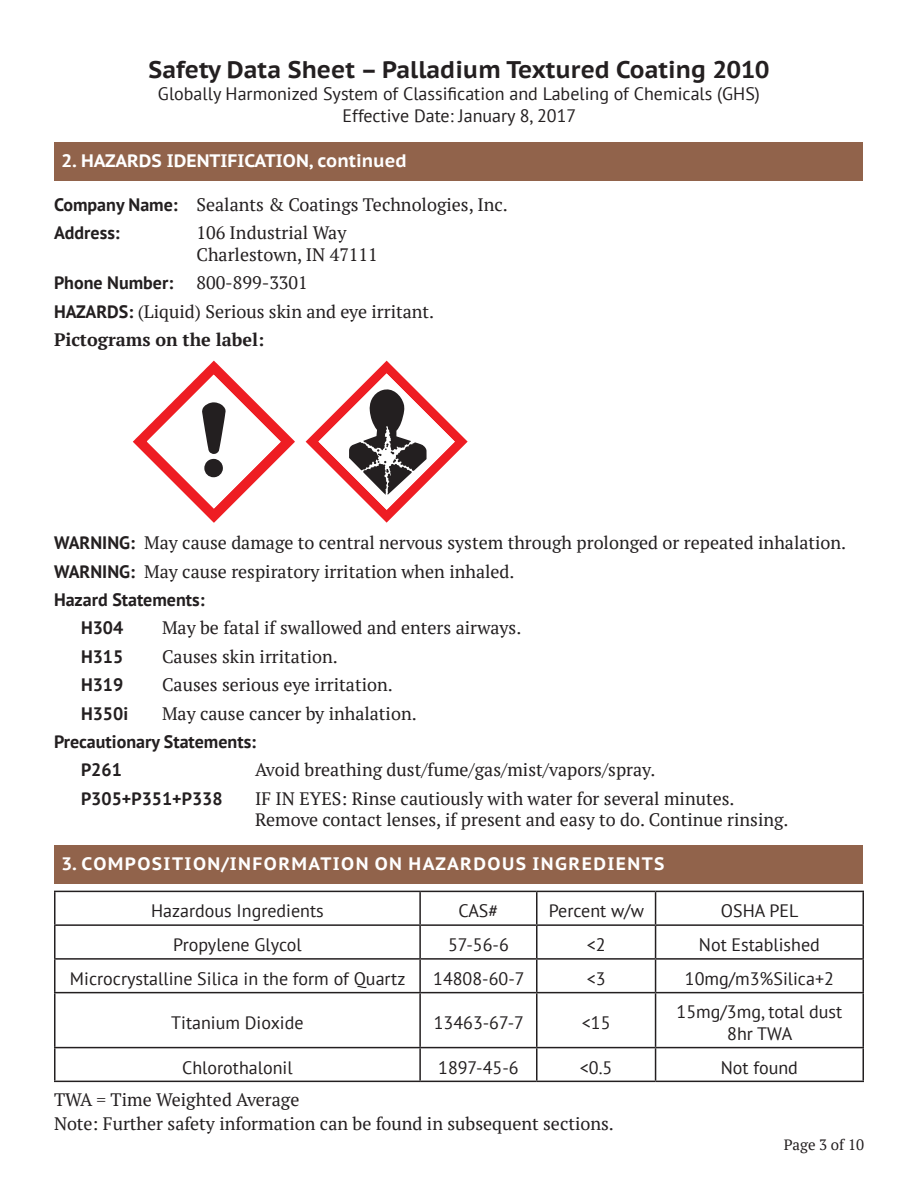
<style>
.page{position:relative;width:918px;height:1188px;background:#fff}
.page>*{position:absolute;margin:0;border:0;box-sizing:border-box;transform-origin:0 0}
.t1{font:700 24px "PT Sans Caption";color:#231f20}
.t2{font:18px/21.6px "PT Serif";color:#231f20}
.t3{font:18px/21.6px "PT Sans";color:#231f20;text-align:center}
.t4{font:700 18px "PT Sans";color:#231f20}
.t5{font:700 18px "PT Sans Caption";letter-spacing:.08em;color:#fff}
.t6{font:700 18px "PT Sans Caption";color:#fff}
.t7{font:700 18px "PT Serif";color:#231f20}
.t8{font:15px "PT Serif";color:#231f20}
.s1{font-family:"PT Sans";font-weight:700}
</style>
<div class="page">
<div style="left:55px;top:142px;width:808px;height:39px;background:#91634b"></div>
<svg style="left:133px;top:361px;width:162px;height:162px"></svg>
<div style="left:204px;top:459px;width:19px;height:18px;background:#231f20;border-radius:50%"></div>
<svg style="left:306px;top:361px;width:162px;height:162px"></svg>
<div style="left:55px;top:845px;width:808px;height:39px;background:#91634b"></div>
<hr style="left:54px;top:891px;width:366px;height:1px;background:#231f20">
<hr style="left:54px;top:892px;width:2px;height:32px;background:#231f20">
<hr style="left:420px;top:891px;width:117px;height:1px;background:#231f20">
<hr style="left:419px;top:892px;width:2px;height:32px;background:#231f20">
<hr style="left:537px;top:891px;width:119px;height:1px;background:#231f20">
<hr style="left:536px;top:892px;width:2px;height:32px;background:#231f20">
<hr style="left:656px;top:891px;width:208px;height:1px;background:#231f20">
<hr style="left:655px;top:892px;width:1px;height:32px;background:#231f20">
<hr style="left:862px;top:892px;width:2px;height:32px;background:#231f20">
<hr style="left:54px;top:924px;width:366px;height:2px;background:#231f20">
<hr style="left:54px;top:926px;width:2px;height:32px;background:#231f20">
<hr style="left:420px;top:924px;width:117px;height:2px;background:#231f20">
<hr style="left:419px;top:926px;width:2px;height:32px;background:#231f20">
<hr style="left:537px;top:924px;width:119px;height:2px;background:#231f20">
<hr style="left:536px;top:926px;width:2px;height:32px;background:#231f20">
<hr style="left:656px;top:924px;width:208px;height:2px;background:#231f20">
<hr style="left:655px;top:926px;width:1px;height:32px;background:#231f20">
<hr style="left:862px;top:926px;width:2px;height:32px;background:#231f20">
<hr style="left:54px;top:958px;width:366px;height:2px;background:#231f20">
<hr style="left:54px;top:960px;width:2px;height:32px;background:#231f20">
<hr style="left:420px;top:958px;width:117px;height:2px;background:#231f20">
<hr style="left:419px;top:960px;width:2px;height:32px;background:#231f20">
<hr style="left:537px;top:958px;width:119px;height:2px;background:#231f20">
<hr style="left:536px;top:960px;width:2px;height:32px;background:#231f20">
<hr style="left:656px;top:958px;width:208px;height:2px;background:#231f20">
<hr style="left:655px;top:960px;width:1px;height:32px;background:#231f20">
<hr style="left:862px;top:960px;width:2px;height:32px;background:#231f20">
<hr style="left:54px;top:992px;width:366px;height:1px;background:#231f20">
<hr style="left:54px;top:993px;width:2px;height:54px;background:#231f20">
<hr style="left:420px;top:992px;width:117px;height:1px;background:#231f20">
<hr style="left:419px;top:993px;width:2px;height:54px;background:#231f20">
<hr style="left:537px;top:992px;width:119px;height:1px;background:#231f20">
<hr style="left:536px;top:993px;width:2px;height:54px;background:#231f20">
<hr style="left:656px;top:992px;width:208px;height:1px;background:#231f20">
<hr style="left:655px;top:993px;width:1px;height:54px;background:#231f20">
<hr style="left:862px;top:993px;width:2px;height:54px;background:#231f20">
<hr style="left:54px;top:1047px;width:366px;height:1px;background:#231f20">
<hr style="left:54px;top:1048px;width:2px;height:33px;background:#231f20">
<hr style="left:420px;top:1047px;width:117px;height:1px;background:#231f20">
<hr style="left:419px;top:1048px;width:2px;height:33px;background:#231f20">
<hr style="left:537px;top:1047px;width:119px;height:1px;background:#231f20">
<hr style="left:536px;top:1048px;width:2px;height:33px;background:#231f20">
<hr style="left:656px;top:1047px;width:208px;height:1px;background:#231f20">
<hr style="left:655px;top:1048px;width:1px;height:33px;background:#231f20">
<hr style="left:862px;top:1048px;width:2px;height:33px;background:#231f20">
<hr style="left:54px;top:1081px;width:366px;height:1px;background:#231f20">
<hr style="left:420px;top:1081px;width:117px;height:1px;background:#231f20">
<hr style="left:537px;top:1081px;width:119px;height:1px;background:#231f20">
<hr style="left:656px;top:1081px;width:208px;height:1px;background:#231f20">
<h1 class="t1" style="left:149px;top:54px;width:622px">Safety Data Sheet – Palladium Textured Coating 2010</h1>
<p class="t3" style="left:158px;top:82px;width:604px">Globally Harmonized System of Classification and Labeling of Chemicals (GHS)<br>Effective Date: January 8, 2017</p>
<p class="t6" style="left:62px;top:148px;width:347px">2. HAZARDS IDENTIFICATION, continued</p>
<p class="t2" style="left:54px;top:194px;width:455px"><span class="s1">Company Name:</span> Sealants &amp; Coatings Technologies, Inc.</p>
<p class="t4" style="left:54px;top:221px;width:67px">Address:</p>
<p class="t2" style="left:196px;top:222px;width:152px">106 Industrial Way</p>
<p class="t2" style="left:197px;top:243px;width:183px">Charlestown, IN 47111</p>
<p class="t4" style="left:54px;top:271px;width:121px">Phone Number:</p>
<p class="t2" style="left:196px;top:272px;width:113px">800-899-3301</p>
<p class="t2" style="left:54px;top:300px;width:382px"><span class="s1">HAZARDS:</span> (Liquid) Serious skin and eye irritant.</p>
<p class="t7" style="left:54px;top:327px;width:212px">Pictograms on the label:</p>
<p class="t2" style="left:54px;top:532px;width:794px"><span class="s1">WARNING:</span> May cause damage to central nervous system through prolonged or repeated inhalation.</p>
<p class="t2" style="left:54px;top:560px;width:462px"><span class="s1">WARNING:</span> May cause respiratory irritation when inhaled.</p>
<p class="t4" style="left:54px;top:588px;width:152px">Hazard Statements:</p>
<p class="t4" style="left:81px;top:616px;width:44px">H304</p>
<p class="t2" style="left:162px;top:617px;width:361px">May be fatal if swallowed and enters airways.</p>
<p class="t4" style="left:81px;top:645px;width:44px">H315</p>
<p class="t2" style="left:162px;top:645px;width:177px">Causes skin irritation.</p>
<p class="t4" style="left:81px;top:673px;width:44px">H319</p>
<p class="t2" style="left:162px;top:674px;width:232px">Causes serious eye irritation.</p>
<p class="t4" style="left:81px;top:701px;width:49px">H350i</p>
<p class="t2" style="left:162px;top:702px;width:256px">May cause cancer by inhalation.</p>
<p class="t4" style="left:54px;top:730px;width:204px">Precautionary Statements:</p>
<p class="t4" style="left:81px;top:758px;width:42px">P261</p>
<p class="t2" style="left:255px;top:759px;width:402px">Avoid breathing dust/fume/gas/mist/vapors/spray.</p>
<p class="t4" style="left:81px;top:786px;width:143px">P305+P351+P338</p>
<p class="t2" style="left:255px;top:787px;width:535px">IF IN EYES: Rinse cautiously with water for several minutes.<br>Remove contact lenses, if present and easy to do. Continue rinsing.</p>
<p class="t5" style="left:62px;top:852px;width:605px">3. COMPOSITION/INFORMATION ON HAZARDOUS INGREDIENTS</p>
<p class="t3" style="left:151px;top:900px;width:174px">Hazardous Ingredients</p>
<p class="t3" style="left:459px;top:900px;width:41px">CAS#</p>
<p class="t3" style="left:549px;top:900px;width:97px">Percent w/w</p>
<p class="t3" style="left:721px;top:900px;width:79px">OSHA PEL</p>
<p class="t3" style="left:173px;top:934px;width:130px">Propylene Glycol</p>
<p class="t3" style="left:448px;top:934px;width:62px">57-56-6</p>
<p class="t3" style="left:587px;top:934px;width:20px">&lt;2</p>
<p class="t3" style="left:699px;top:934px;width:122px">Not Established</p>
<p class="t3" style="left:70px;top:967px;width:337px">Microcrystalline Silica in the form of Quartz</p>
<p class="t3" style="left:433px;top:967px;width:93px">14808-60-7</p>
<p class="t3" style="left:587px;top:967px;width:20px">&lt;3</p>
<p class="t3" style="left:685px;top:967px;width:151px">10mg/m3%Silica+2</p>
<p class="t3" style="left:171px;top:1012px;width:134px">Titanium Dioxide</p>
<p class="t3" style="left:434px;top:1012px;width:92px">13463-67-7</p>
<p class="t3" style="left:582px;top:1012px;width:30px">&lt;15</p>
<p class="t3" style="left:677px;top:1001px;width:167px">15mg/3mg, total dust<br>8hr TWA</p>
<p class="t3" style="left:182px;top:1056px;width:112px">Chlorothalonil</p>
<p class="t3" style="left:438px;top:1056px;width:82px">1897-45-6</p>
<p class="t3" style="left:580px;top:1056px;width:34px">&lt;0.5</p>
<p class="t3" style="left:721px;top:1056px;width:79px">Not found</p>
<p class="t2" style="left:54px;top:1089px;width:247px">TWA = Time Weighted Average</p>
<p class="t2" style="left:54px;top:1112px;width:561px">Note: Further safety information can be found in subsequent sections.</p>
<p class="t8" style="left:784px;top:1135px;width:82px">Page 3 of 10</p>
</div>
